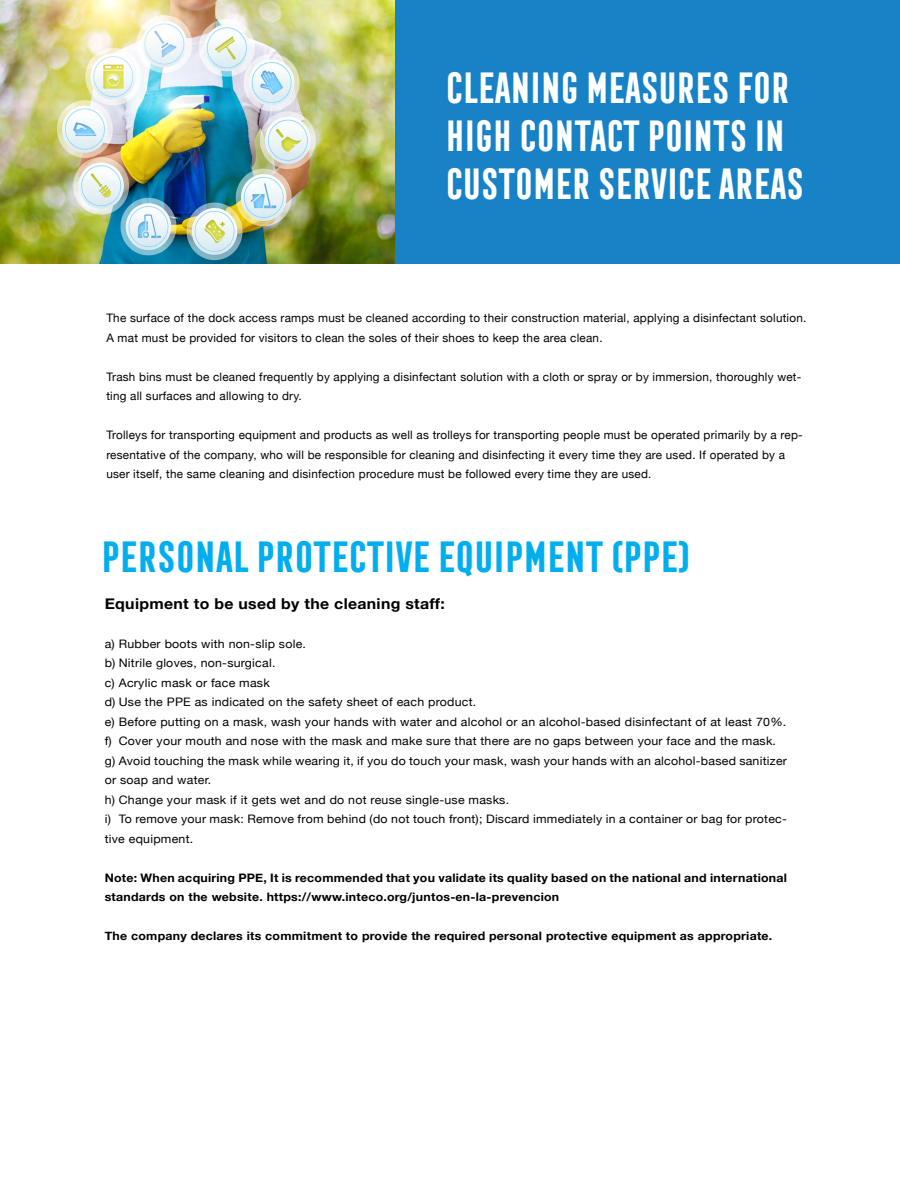
<style>
.page{position:relative;width:900px;height:1200px;background:#fff}
.page>*{position:absolute;margin:0;border:0;box-sizing:border-box;transform-origin:0 0}
.t1{font:700 40.2px/48.2px "Frontage Condensed";letter-spacing:-.12em;color:#fff}
.t2{font:700 40.2px "Frontage Condensed";letter-spacing:-.12em;color:#00aeef;scale:1.06 1}
.t3{font:700 15px "Helvetica Neue";letter-spacing:.02em;color:#000;scale:1.06 1}
.t4{font:11.7px/19.5px "Helvetica Neue";letter-spacing:.02em;color:#000}
.t5{font:11.7px/19.5px "Helvetica Neue";letter-spacing:.02em;color:#000;scale:1.06 1}
.t6{font:700 11.7px/19.5px "Helvetica Neue";letter-spacing:.02em;color:#000;scale:1.06 1}
</style>
<div class="page">
<div style="left:383px;top:0;width:517px;height:263px;background:#1782c5"></div>
<img style="left:0;top:0;width:394px;height:263px">
<h1 class="t1" style="left:442px;top:64px;width:365px">CLEANING MEASURES FOR<br>HIGH CONTACT POINTS IN<br>CUSTOMER SERVICE AREAS</h1>
<p class="t4" style="left:106px;top:309px;width:702px">The surface of the dock access ramps must be cleaned according to their construction material, applying a disinfectant solution.<br>A mat must be provided for visitors to clean the soles of their shoes to keep the area clean.</p>
<p class="t4" style="left:106px;top:368px;width:697px">Trash bins must be cleaned frequently by applying a disinfectant solution with a cloth or spray or by immersion, thoroughly wet&shy;ting all surfaces and allowing to dry.</p>
<p class="t4" style="left:106px;top:426px;width:698px">Trolleys for transporting equipment and products as well as trolleys for transporting people must be operated primarily by a rep&shy;resentative of the company, who will be responsible for cleaning and disinfecting it every time they are used. If operated by a user itself, the same cleaning and disinfection procedure must be followed every time they are used.</p>
<h1 class="t2" style="left:97px;top:535px;width:562px">PERSONAL PROTECTIVE EQUIPMENT (PPE)</h1>
<p class="t3" style="left:105px;top:592px;width:322px">Equipment to be used by the cleaning staff:</p>
<p class="t5" style="left:105px;top:635px;width:645px">a) Rubber boots with non-slip sole.<br>b) Nitrile gloves, non-surgical.<br>c) Acrylic mask or face mask<br>d) Use the PPE as indicated on the safety sheet of each product.<br>e) Before putting on a mask, wash your hands with water and alcohol or an alcohol-based disinfectant of at least 70%. f) Cover your mouth and nose with the mask and make sure that there are no gaps between your face and the mask. g) Avoid touching the mask while wearing it, if you do touch your mask, wash your hands with an alcohol-based sanitizer or soap and water.<br>h) Change your mask if it gets wet and do not reuse single-use masks.<br>i) To remove your mask: Remove from behind (do not touch front); Discard immediately in a container or bag for protec&shy;tive equipment.</p>
<p class="t6" style="left:105px;top:868px;width:645px">Note: When acquiring PPE, It is recommended that you validate its quality based on the national and international standards on the website. https://www.inteco.org/juntos-en-la-prevencion</p>
<p class="t6" style="left:105px;top:927px;width:631px">The company declares its commitment to provide the required personal protective equipment as appropriate.</p>
</div>
